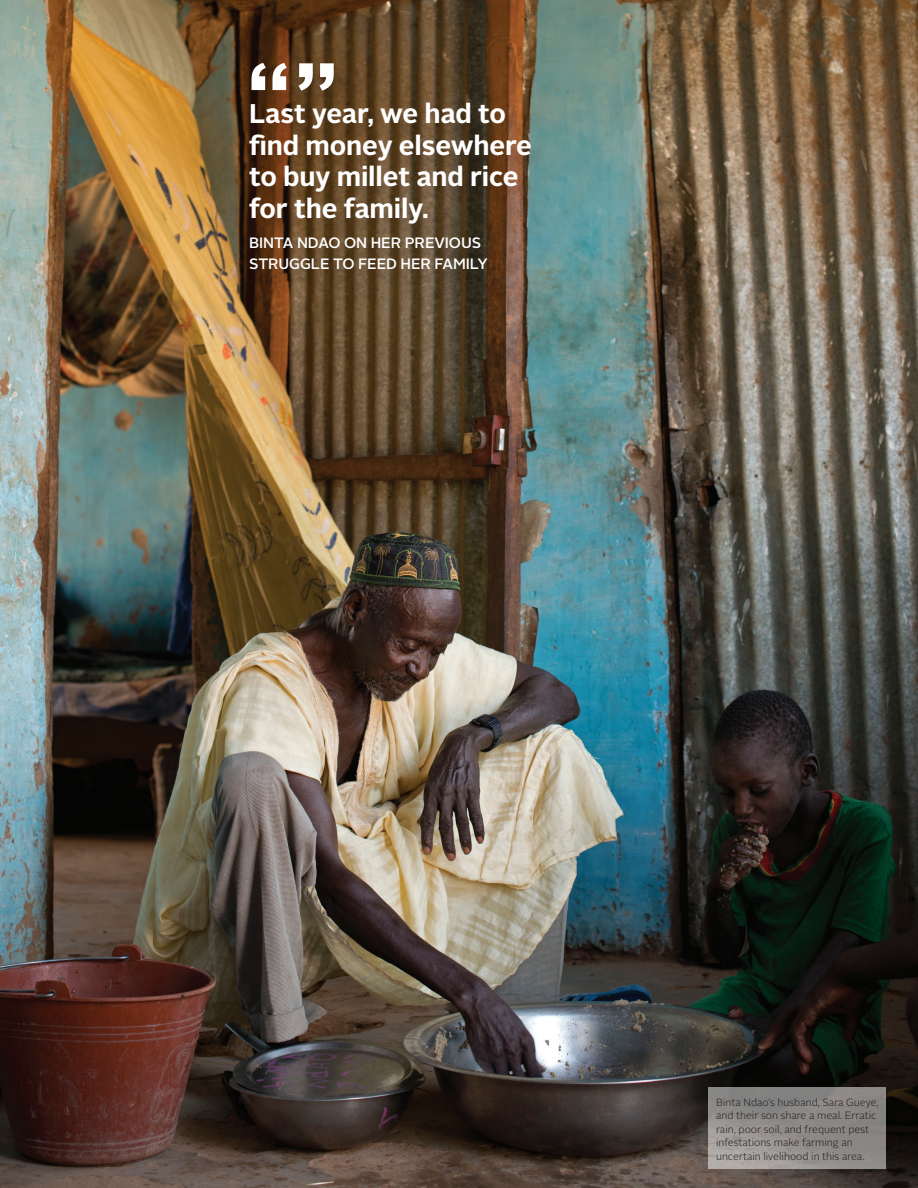
<style>
.page{position:relative;width:918px;height:1188px;background:#fff}
.page>*{position:absolute;margin:0;border:0;box-sizing:border-box;transform-origin:0 0}
.Profile__large_quote{font:700 90px "Alright Sans";color:#fff}
.Profile__large_quote-2{font:700 27px/31.5px "Alright Sans";letter-spacing:-.005em;color:#fff}
.Profile__large_quote-3{font:500 15px/21px "Alright Sans";letter-spacing:-.005em;color:#fff}
.t1{font:300 10.5px/13.5px "Alright Sans";color:#231f20}
</style>
<div class="page">
<img style="left:0;top:0;width:918px;height:1188px">
<div style="left:253px;top:65px;width:296px;height:222px;background:#231f20;opacity:.15"></div>
<svg style="left:708px;top:1088px;width:177px;height:81px;background:#908d8c"></svg>
<p class="Profile__large_quote" style="left:247px;top:32px;width:92px">“”</p>
<p class="Profile__large_quote-2" style="left:249px;top:98px;width:284px">Last year, we had to find money elsewhere to buy millet and rice for the family.</p>
<p class="Profile__large_quote-3" style="left:249px;top:232px;width:240px">BINTA NDAO ON HER PREVIOUS<br>STRUGGLE TO FEED HER FAMILY</p>
<p class="t1" style="left:716px;top:1096px;width:164px">Binta Ndao’s husband, Sara Gueye, and their son share a meal. Erratic rain, poor soil, and frequent pest infestations make farming an uncertain livelihood in this area.</p>
</div>
